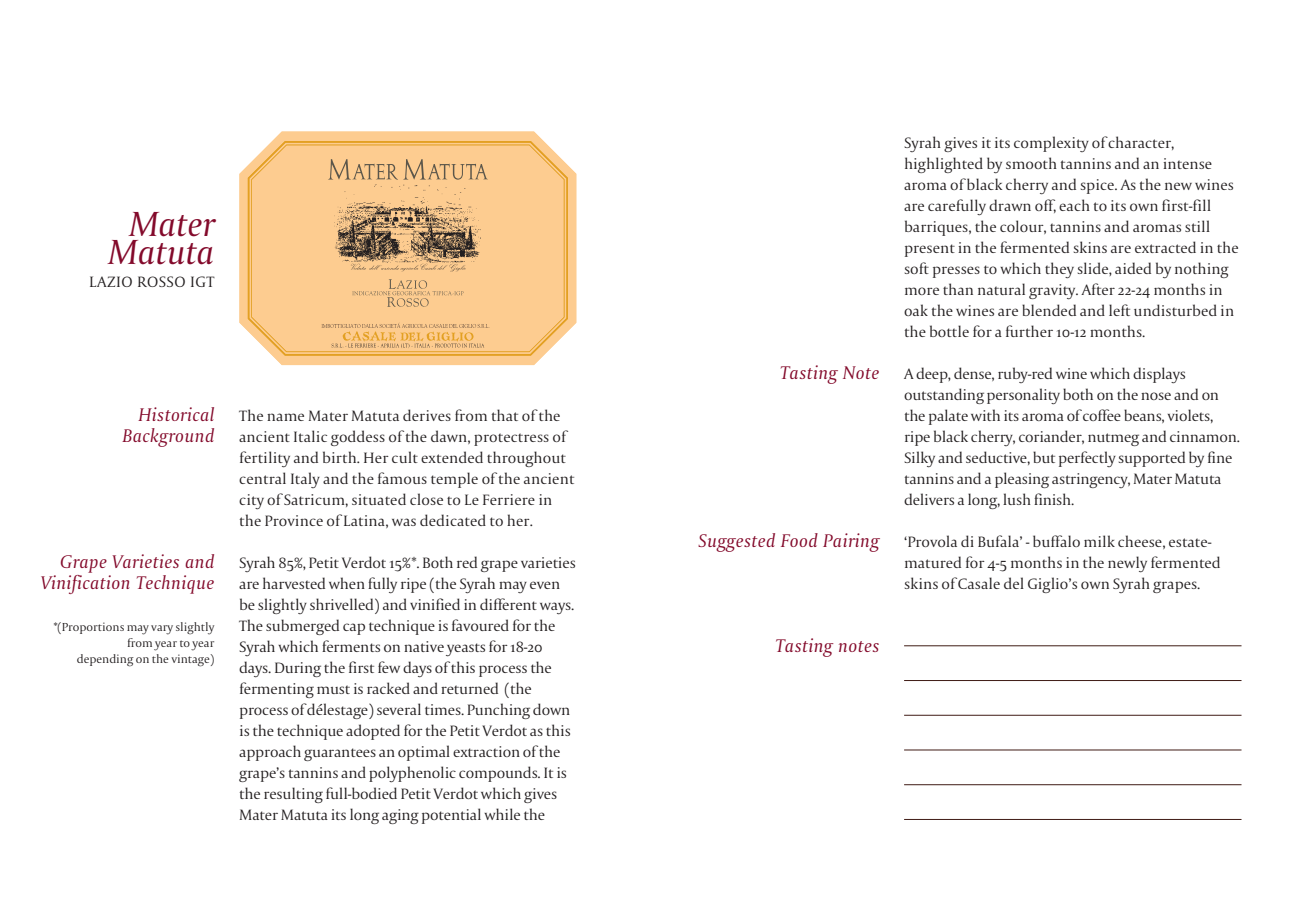
<style>
.page{position:relative;width:1291px;height:920px;background:#fff}
.page>*{position:absolute;margin:0;border:0;box-sizing:border-box;transform-origin:0 0}
.t1{font:36.75px/28px "Capitolium Regular Italic Osf";color:#830a2b;text-align:center}
.t2{font:19.25px/21px "Capitolium Regular Italic Osf";letter-spacing:.025em;color:#830a2b;text-align:right}
.t3{font:15.75px/21px "Capitolium Light Roman Osf";letter-spacing:-.01em;color:#231f20}
.t4{font:15.75px "Capitolium Light Roman Osf";letter-spacing:.025em;color:#231f20}
.t5{font:12.25px/15.8px "Capitolium Light Roman Osf";color:#231f20;text-align:right}
</style>
<div class="page">
<svg style="left:240px;top:131px;width:336px;height:234px;fill:#fdcc90"></svg>
<svg style="left:239px;top:152px;width:337px;height:171px;background:#fcd09a"></svg>
<svg style="left:248px;top:141px;width:320px;height:215px"></svg>
<div style="left:251px;top:145px;width:313px;height:207px;background:#fdcc90"></div>
<svg style="left:351px;top:264px;width:115px;height:8px"></svg>
<svg style="left:328px;top:159px;width:160px;height:21px;background:#deb582"></svg>
<svg style="left:352px;top:279px;width:111px;height:28px;background:#f0c28a"></svg>
<img style="left:335px;top:184px;width:146px;height:79px">
<svg style="left:321px;top:323px;width:169px;height:25px;background:#efbe7f"></svg>
<hr style="left:904px;top:645px;width:337px;height:1px;background:#3f1b15">
<hr style="left:904px;top:680px;width:337px;height:1px;background:#3f1b15">
<hr style="left:904px;top:715px;width:337px;height:1px;background:#3f1b15">
<hr style="left:904px;top:750px;width:337px;height:1px;background:#3f1b15">
<hr style="left:904px;top:784px;width:337px;height:1px;background:#3f1b15">
<hr style="left:904px;top:819px;width:337px;height:1px;background:#3f1b15">
<h1 class="t1" style="left:109px;top:213px;width:107px">Mater<br>Matuta</h1>
<p class="t4" style="left:89px;top:276px;width:127px">LAZIO ROSSO IGT</p>
<p class="t2" style="left:123px;top:406px;width:93px">Historical<br>Background</p>
<p class="t3" style="left:239px;top:407px;width:337px">The name Mater Matuta derives from that of the ancient Italic goddess of the dawn, protectress of fertility and birth. Her cult extended throughout central Italy and the famous temple of the ancient city of Satricum, situated close to Le Ferriere in the Province of Latina, was dedicated to her.</p>
<p class="t2" style="left:41px;top:553px;width:175px">Grape Varieties and<br>Vinification Technique</p>
<p class="t5" style="left:53px;top:620px;width:163px">*(Proportions may vary slightly from year to year<br>depending on the vintage)</p>
<p class="t3" style="left:239px;top:554px;width:338px">Syrah 85%, Petit Verdot 15%*. Both red grape varieties are harvested when fully ripe (the Syrah may even be slightly shrivelled) and vinified in different ways.<br>The submerged cap technique is favoured for the Syrah which ferments on native yeasts for 18-20 days. During the first few days of this process the fermenting must is racked and returned (the process of délestage) several times. Punching down is the technique adopted for the Petit Verdot as this approach guarantees an optimal extraction of the grape’s tannins and polyphenolic compounds. It is the resulting full-bodied Petit Verdot which gives Mater Matuta its long aging potential while the</p>
<p class="t3" style="left:904px;top:134px;width:336px">Syrah gives it its complexity of character, highlighted by smooth tannins and an intense aroma of black cherry and spice. As the new wines are carefully drawn off, each to its own first-fill barriques, the colour, tannins and aromas still present in the fermented skins are extracted in the soft presses to which they slide, aided by nothing more than natural gravity. After 22-24 months in oak the wines are blended and left undisturbed in the bottle for a further 10-12 months.</p>
<p class="t2" style="left:780px;top:364px;width:101px">Tasting Note</p>
<p class="t3" style="left:904px;top:365px;width:337px">A deep, dense, ruby-red wine which displays outstanding personality both on the nose and on the palate with its aroma of coffee beans, violets, ripe black cherry, coriander, nutmeg and cinnamon.<br>Silky and seductive, but perfectly supported by fine tannins and a pleasing astringency, Mater Matuta delivers a long, lush finish.</p>
<p class="t2" style="left:698px;top:532px;width:182px">Suggested Food Pairing</p>
<p class="t3" style="left:904px;top:533px;width:318px">‘Provola di Bufala’ - buffalo milk cheese, estate&shy;matured for 4-5 months in the newly fermented skins of Casale del Giglio’s own Syrah grapes.</p>
<p class="t2" style="left:775px;top:637px;width:105px">Tasting notes</p>
</div>
